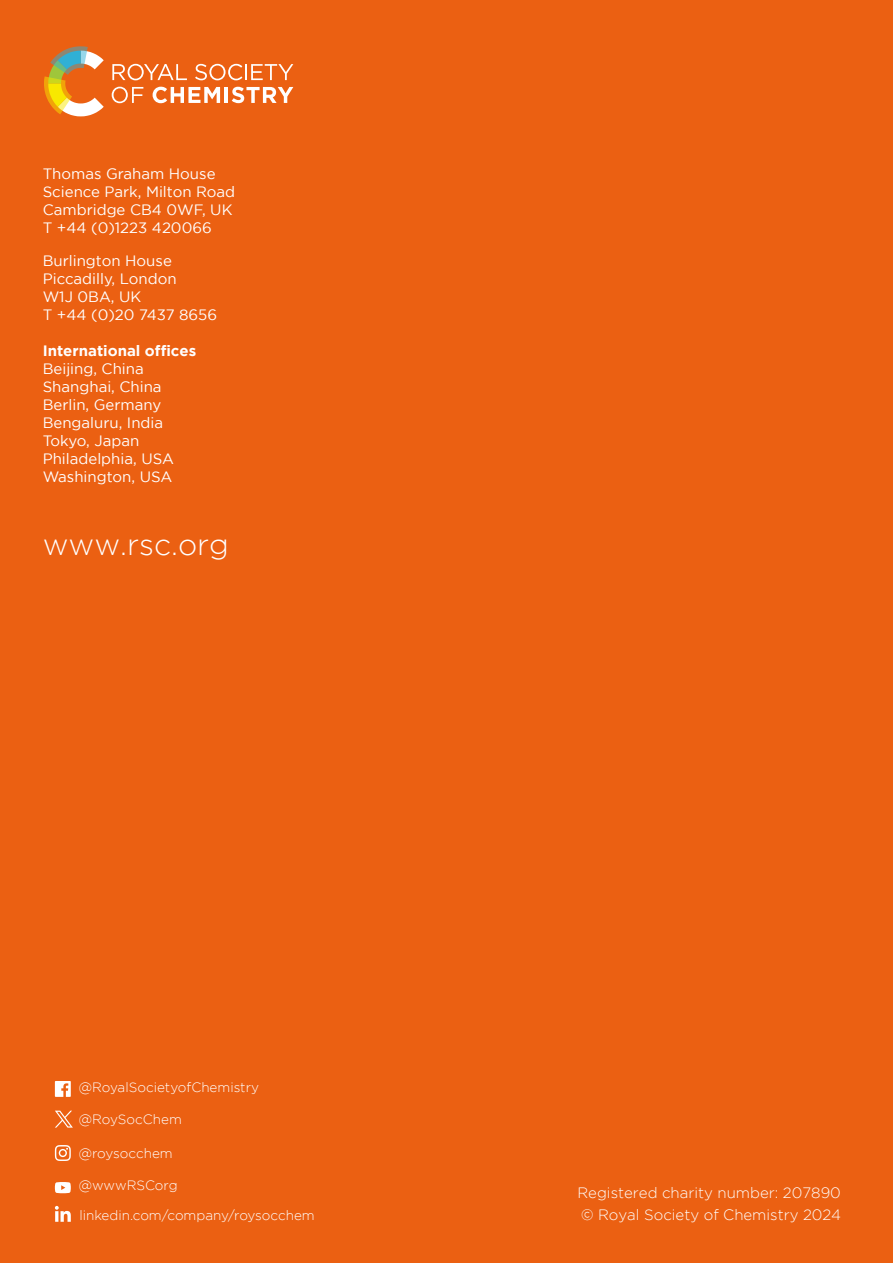
<style>
.page{position:relative;width:893px;height:1263px;background:#eb6012}
.page>*{position:absolute;margin:0;border:0;box-sizing:border-box;transform-origin:0 0}
.t1{font:300 30px "Gotham";color:#fff}
.t2{font:15px/18px "Gotham";color:#fff}
.t3{font:300 15px/22.8px "Gotham";color:#fff}
.t4{font:700 15px "Gotham";color:#fff}
.t5{font:300 13.5px "Gotham";color:#fff}
</style>
<div class="page">
<svg style="left:55px;top:1081px;width:16px;height:16px"></svg>
<svg style="left:55px;top:1145px;width:16px;height:16px"></svg>
<svg style="left:55px;top:1206px;width:16px;height:16px"></svg>
<svg style="left:55px;top:1182px;width:16px;height:11px"></svg>
<svg style="left:55px;top:1111px;width:18px;height:16px"></svg>
<svg style="left:112px;top:64px;width:75px;height:16px"></svg>
<svg style="left:195px;top:64px;width:98px;height:16px"></svg>
<svg style="left:112px;top:87px;width:31px;height:16px"></svg>
<svg style="left:153px;top:87px;width:67px;height:16px"></svg>
<hr style="left:225px;top:87px;width:3px;height:16px;background:#fff">
<svg style="left:232px;top:87px;width:61px;height:16px"></svg>
<svg style="left:44px;top:46px;width:60px;height:70px"></svg>
<p class="t2" style="left:43px;top:165px;width:194px">Thomas Graham House<br>Science Park, Milton Road<br>Cambridge CB4 0WF, UK<br>T +44 (0)1223 420066</p>
<p class="t2" style="left:43px;top:251px;width:176px">Burlington House<br>Piccadilly, London<br>W1J 0BA, UK<br>T +44 (0)20 7437 8656</p>
<p class="t4" style="left:43px;top:342px;width:155px">International offices</p>
<p class="t2" style="left:43px;top:359px;width:133px">Beijing, China<br>Shanghai, China<br>Berlin, Germany<br>Bengaluru, India<br>Tokyo, Japan<br>Philadelphia, USA<br>Washington, USA</p>
<h1 class="t1" style="left:43px;top:528px;width:188px">www.rsc.org</h1>
<p class="t5" style="left:79px;top:1080px;width:182px">@RoyalSocietyofChemistry</p>
<p class="t5" style="left:79px;top:1112px;width:104px">@RoySocChem</p>
<p class="t5" style="left:79px;top:1145px;width:95px">@roysocchem</p>
<p class="t5" style="left:79px;top:1178px;width:100px">@wwwRSCorg</p>
<p class="t5" style="left:79px;top:1208px;width:237px">linkedin.com/company/roysocchem</p>
<p class="t3" style="left:577px;top:1181px;width:265px">Registered charity number: 207890 © Royal Society of Chemistry 2024</p>
</div>
